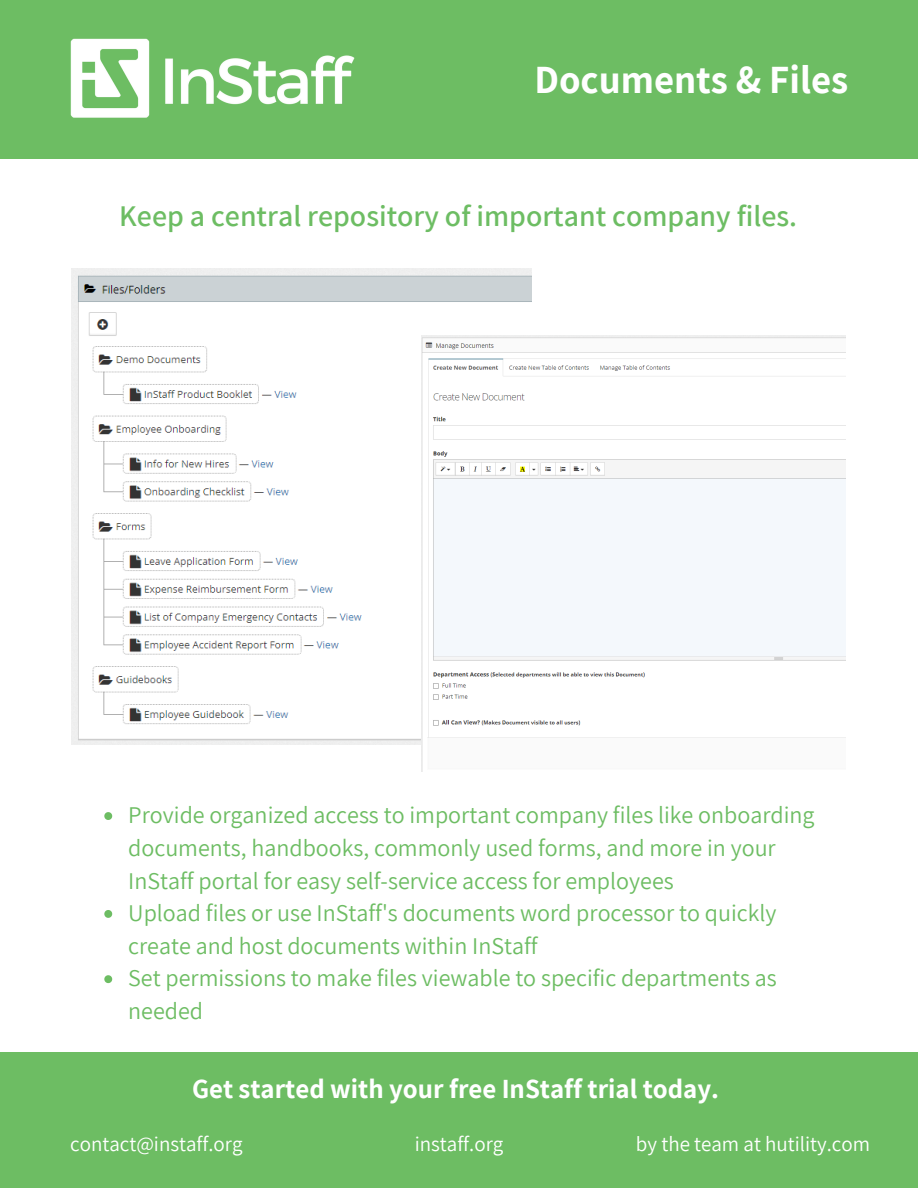
<style>
.page{position:relative;width:918px;height:1188px;background:#fff}
.page>*{position:absolute;margin:0;border:0;box-sizing:border-box;transform-origin:0 0}
.t1{font:700 39px "Assistant";color:#fff}
.t2{font:600 30px "Assistant";color:#6dbd63}
.t3{font:700 27px "Assistant";color:#fff}
.t4{font:24px/32.7px "Assistant";color:#6dbd63}
.t5{font:21px "Assistant";color:#fff}
</style>
<div class="page">
<div style="left:0;top:0;width:918px;height:159px;background:#6dbd63"></div>
<img style="left:70px;top:38px;width:285px;height:80px">
<div style="left:0;top:1052px;width:918px;height:136px;background:#6dbd63"></div>
<img style="left:72px;top:269px;width:460px;height:476px">
<img style="left:421px;top:335px;width:424px;height:437px">
<svg style="left:104px;top:812px;width:8px;height:8px"></svg>
<svg style="left:104px;top:910px;width:8px;height:8px"></svg>
<svg style="left:104px;top:975px;width:8px;height:8px"></svg>
<p class="t1" style="left:534px;top:53px;width:315px">Documents &amp; Files</p>
<p class="t2" style="left:119px;top:196px;width:679px">Keep a central repository of important company files.</p>
<p class="t4" style="left:128px;top:798px;width:688px">Provide organized access to important company files like onboarding documents, handbooks, commonly used forms, and more in your<br>InStaff portal for easy self-service access for employees</p>
<p class="t4" style="left:128px;top:896px;width:650px">Upload files or use InStaff's documents word processor to quickly create and host documents within InStaff</p>
<p class="t4" style="left:128px;top:961px;width:650px">Set permissions to make files viewable to specific departments as needed</p>
<p class="t3" style="left:192px;top:1070px;width:529px">Get started with your free InStaff trial today.</p>
<p class="t5" style="left:70px;top:1130px;width:174px">contact@instaff.org</p>
<p class="t5" style="left:415px;top:1130px;width:90px">instaff.org</p>
<p class="t5" style="left:636px;top:1130px;width:236px">by the team at hutility.com</p>
</div>
